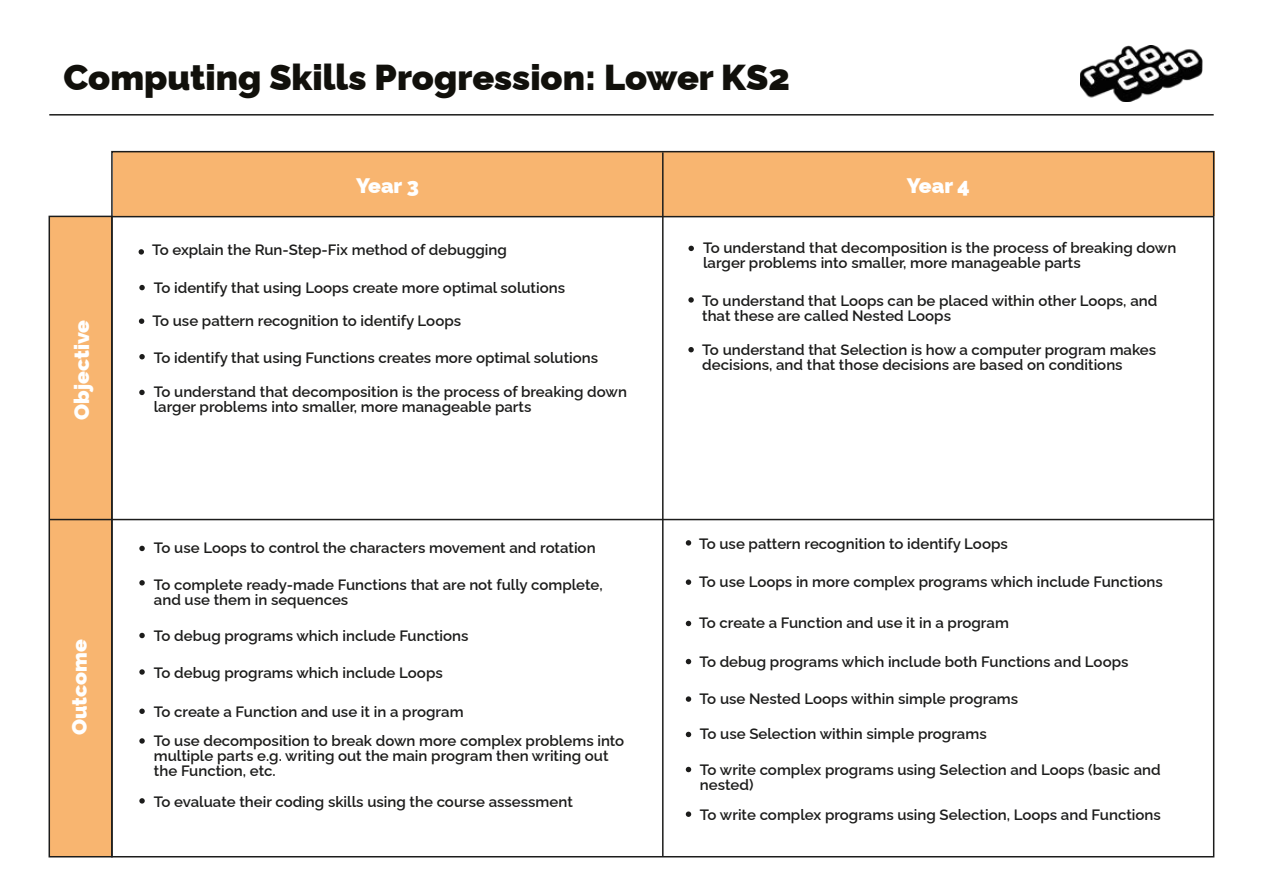
<style>
.page{position:relative;width:1263px;height:893px;background:#fff}
.page>*{position:absolute;margin:0;border:0;box-sizing:border-box;transform-origin:0 0}
.t1{font:900 36px "Raleway";color:#11100b}
.t2{font:900 21px "Raleway";color:#fff}
.t3{font:600 15px/15px "Raleway";color:#1c1c1b}
</style>
<div class="page">
<div style="left:49px;top:217px;width:63px;height:640px;background:#f8b570"></div>
<div style="left:113px;top:151px;width:1101px;height:65px;background:#f8b570"></div>
<img style="left:1080px;top:46px;width:122px;height:55px">
<hr style="left:49px;top:114px;width:1165px;height:2px;background:#1c1c1b">
<hr style="left:112px;top:216px;width:1102px;height:1px;background:#1c1c1b">
<hr style="left:662px;top:152px;width:1px;height:705px;background:#1c1c1b">
<div style="left:49px;top:216px;width:64px;height:641px;border:2px solid #1c1c1b"></div>
<hr style="left:49px;top:519px;width:1165px;height:1px;background:#1c1c1b">
<svg style="left:139px;top:546px;width:6px;height:5px"></svg>
<svg style="left:139px;top:580px;width:6px;height:5px"></svg>
<svg style="left:139px;top:633px;width:6px;height:5px"></svg>
<svg style="left:139px;top:669px;width:6px;height:6px"></svg>
<svg style="left:139px;top:708px;width:6px;height:6px"></svg>
<svg style="left:139px;top:738px;width:6px;height:6px"></svg>
<svg style="left:139px;top:798px;width:6px;height:6px"></svg>
<svg style="left:686px;top:540px;width:5px;height:6px"></svg>
<svg style="left:686px;top:579px;width:5px;height:6px"></svg>
<svg style="left:686px;top:621px;width:5px;height:5px"></svg>
<svg style="left:686px;top:659px;width:5px;height:5px"></svg>
<svg style="left:688px;top:297px;width:6px;height:6px"></svg>
<svg style="left:686px;top:696px;width:5px;height:6px"></svg>
<svg style="left:688px;top:347px;width:6px;height:5px"></svg>
<svg style="left:686px;top:732px;width:5px;height:5px"></svg>
<svg style="left:686px;top:767px;width:5px;height:5px"></svg>
<svg style="left:686px;top:811px;width:5px;height:6px"></svg>
<svg style="left:139px;top:390px;width:6px;height:5px"></svg>
<svg style="left:139px;top:249px;width:5px;height:6px"></svg>
<svg style="left:139px;top:318px;width:5px;height:6px"></svg>
<svg style="left:139px;top:285px;width:6px;height:5px"></svg>
<svg style="left:139px;top:354px;width:6px;height:5px"></svg>
<svg style="left:688px;top:246px;width:6px;height:5px"></svg>
<h1 class="t1" style="left:64px;top:49px;width:728px">Computing Skills Progression: Lower KS2</h1>
<h2 class="t2" style="left:65px;top:420px;width:101px;rotate:-90deg">Objective</h2>
<h2 class="t2" style="left:63px;top:735px;width:97px;rotate:-90deg">Outcome</h2>
<h2 class="t2" style="left:356px;top:169px;width:64px">Year 3</h2>
<h2 class="t2" style="left:907px;top:169px;width:64px">Year 4</h2>
<p class="t3" style="left:152px;top:241px;width:356px">To explain the Run-Step-Fix method of debugging</p>
<p class="t3" style="left:154px;top:278px;width:413px">To identify that using Loops create more optimal solutions</p>
<p class="t3" style="left:152px;top:312px;width:310px">To use pattern recognition to identify Loops</p>
<p class="t3" style="left:154px;top:348px;width:446px">To identify that using Functions creates more optimal solutions</p>
<p class="t3" style="left:154px;top:383px;width:475px">To understand that decomposition is the process of breaking down larger problems into smaller, more manageable parts</p>
<p class="t3" style="left:703px;top:239px;width:475px">To understand that decomposition is the process of breaking down larger problems into smaller, more manageable parts</p>
<p class="t3" style="left:702px;top:291px;width:457px">To understand that Loops can be placed within other Loops, and that these are called Nested Loops</p>
<p class="t3" style="left:702px;top:340px;width:455px">To understand that Selection is how a computer program makes decisions, and that those decisions are based on conditions</p>
<p class="t3" style="left:154px;top:539px;width:443px">To use Loops to control the characters movement and rotation</p>
<p class="t3" style="left:699px;top:534px;width:310px">To use pattern recognition to identify Loops</p>
<p class="t3" style="left:154px;top:575px;width:450px">To complete ready-made Functions that are not fully complete, and use them in sequences</p>
<p class="t3" style="left:154px;top:626px;width:316px">To debug programs which include Functions</p>
<p class="t3" style="left:154px;top:664px;width:290px">To debug programs which include Loops</p>
<p class="t3" style="left:154px;top:695px;width:472px;line-height:29.2px">To create a Function and use it in a program<br>To use decomposition to break down more complex problems into</p>
<p class="t3" style="left:154px;top:746px;width:456px">multiple parts e.g. writing out the main program then writing out the Function, etc.</p>
<p class="t3" style="left:154px;top:792px;width:421px">To evaluate their coding skills using the course assessment</p>
<p class="t3" style="left:699px;top:573px;width:465px">To use Loops in more complex programs which include Functions</p>
<p class="t3" style="left:699px;top:613px;width:311px">To create a Function and use it in a program</p>
<p class="t3" style="left:699px;top:652px;width:431px">To debug programs which include both Functions and Loops</p>
<p class="t3" style="left:700px;top:690px;width:320px">To use Nested Loops within simple programs</p>
<p class="t3" style="left:700px;top:725px;width:288px">To use Selection within simple programs</p>
<p class="t3" style="left:700px;top:760px;width:462px">To write complex programs using Selection and Loops (basic and nested)</p>
<p class="t3" style="left:700px;top:805px;width:462px">To write complex programs using Selection, Loops and Functions</p>
</div>
